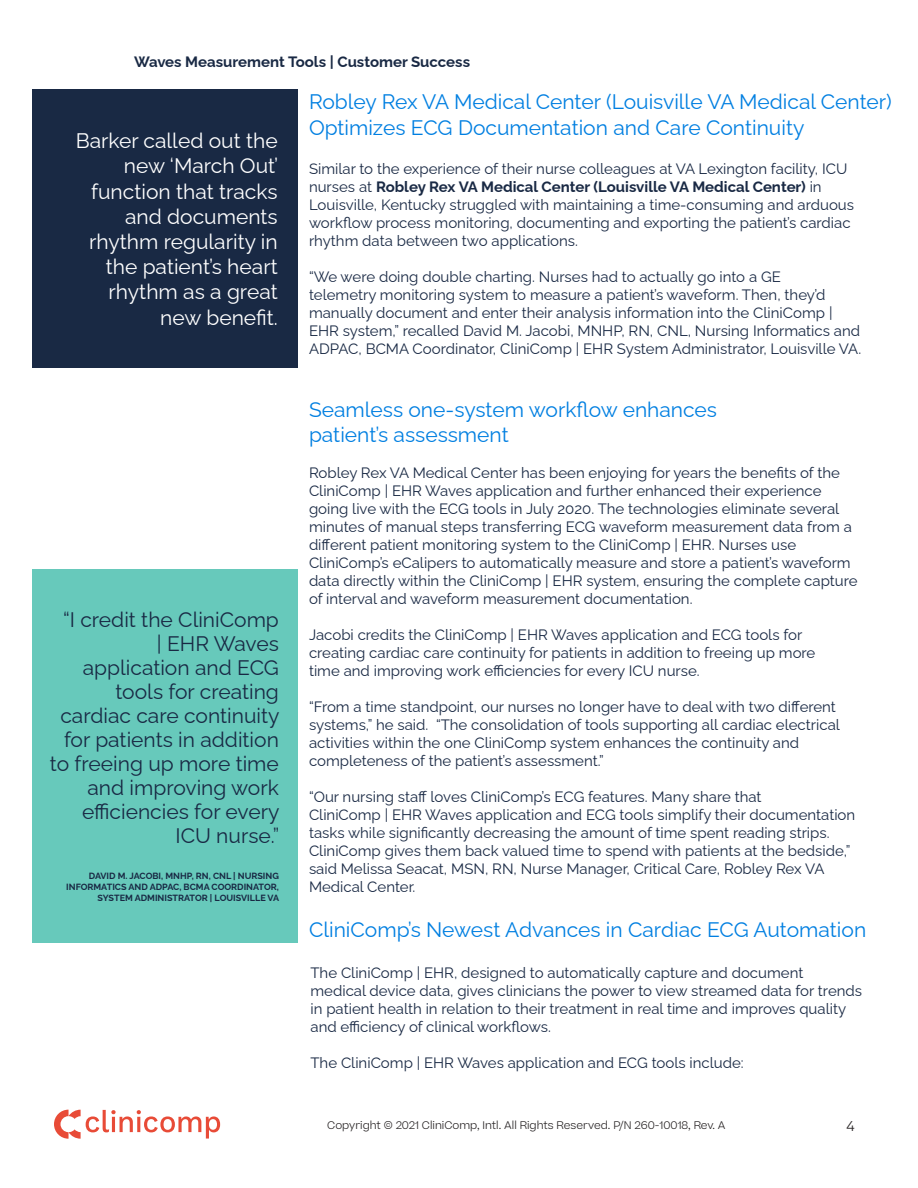
<style>
.page{position:relative;width:918px;height:1188px;background:#fff}
.page>*{position:absolute;margin:0;border:0;box-sizing:border-box;transform-origin:0 0}
.t1{font:21px/25.2px "Raleway";color:#007fe1}
.t2{font:21px/24px "Raleway";color:#192944;text-align:right}
.t3{font:21px/25.2px "Raleway";color:#fff;text-align:right}
.t4{font:15px/18px "Raleway";color:#192944}
.t5{font:700 15px "Raleway";color:#192944}
.t6{font:300 13.5px "Beatrice";color:#231f20}
.t7{font:300 10.5px "Beatrice";color:#231f20}
.t8{font:700 9px/10.8px "Raleway";color:#192944;text-align:right}
.s1{font-weight:700}
</style>
<div class="page">
<svg style="left:54px;top:1110px;width:166px;height:29px"></svg>
<div style="left:32px;top:90px;width:266px;height:278px;background:#192944"></div>
<div style="left:32px;top:569px;width:266px;height:374px;background:#67c9bb"></div>
<p class="t5" style="left:134px;top:49px;width:338px">Waves Measurement Tools | Customer Success</p>
<p class="t3" style="left:76px;top:126px;width:204px">Barker called out the new ‘March Out’</p>
<p class="t3" style="left:89px;top:176px;width:190px">function that tracks and documents rhythm regularity in the patient’s heart rhythm as a great</p>
<p class="t3" style="left:160px;top:302px;width:119px">new benefit.</p>
<p class="t2" style="left:63px;top:605px;width:217px">“I credit the CliniComp</p>
<p class="t2" style="left:157px;top:629px;width:124px">| EHR Waves</p>
<p class="t2" style="left:83px;top:653px;width:198px">application and ECG tools for creating</p>
<p class="t2" style="left:50px;top:701px;width:231px">cardiac care continuity for patients in addition to freeing up more time and improving work</p>
<p class="t2" style="left:82px;top:797px;width:199px">efficiencies for every<br>ICU nurse.”</p>
<p class="t8" style="left:89px;top:869px;width:192px">DAVID M. JACOBI, MNHP, RN, CNL | NURSING</p>
<p class="t8" style="left:66px;top:880px;width:214px">INFORMATICS AND ADPAC, BCMA COORDINATOR,<br>SYSTEM ADMINISTRATOR | LOUISVILLE VA</p>
<p class="t1" style="left:309px;top:87px;width:584px">Robley Rex VA Medical Center (Louisville VA Medical Center)<br>Optimizes ECG Documentation and Care Continuity</p>
<p class="t4" style="left:309px;top:158px;width:547px">Similar to the experience of their nurse colleagues at VA Lexington facility, ICU nurses at <span class="s1">Robley Rex VA Medical Center (Louisville VA Medical Center)</span> in Louisville, Kentucky struggled with maintaining a time-consuming and arduous workflow process monitoring, documenting and exporting the patient’s cardiac rhythm data between two applications.</p>
<p class="t4" style="left:309px;top:266px;width:473px">“We were doing double charting. Nurses had to actually go into a GE</p>
<p class="t4" style="left:309px;top:284px;width:554px">telemetry monitoring system to measure a patient’s waveform. Then, they’d manually document and enter their analysis information into the CliniComp | EHR system,” recalled David M. Jacobi, MNHP, RN, CNL, Nursing Informatics and ADPAC, BCMA Coordinator, CliniComp | EHR System Administrator, Louisville VA.</p>
<p class="t1" style="left:309px;top:394px;width:410px">Seamless one-system workflow enhances</p>
<p class="t1" style="left:309px;top:419px;width:201px">patient’s assessment</p>
<p class="t4" style="left:309px;top:462px;width:544px">Robley Rex VA Medical Center has been enjoying for years the benefits of the CliniComp | EHR Waves application and further enhanced their experience going live with the ECG tools in July 2020. The technologies eliminate several minutes of manual steps transferring ECG waveform measurement data from a</p>
<p class="t4" style="left:309px;top:534px;width:489px">different patient monitoring system to the CliniComp | EHR. Nurses use</p>
<p class="t4" style="left:309px;top:552px;width:550px">CliniComp’s eCalipers to automatically measure and store a patient’s waveform data directly within the CliniComp | EHR system, ensuring the complete capture of interval and waveform measurement documentation.</p>
<p class="t4" style="left:309px;top:624px;width:495px">Jacobi credits the CliniComp | EHR Waves application and ECG tools for</p>
<p class="t4" style="left:309px;top:642px;width:508px">creating cardiac care continuity for patients in addition to freeing up more</p>
<p class="t4" style="left:309px;top:660px;width:392px">time and improving work efficiencies for every ICU nurse.</p>
<p class="t4" style="left:309px;top:696px;width:532px">“From a time standpoint, our nurses no longer have to deal with two different systems,” he said. “The consolidation of tools supporting all cardiac electrical activities within the one CliniComp system enhances the continuity and</p>
<p class="t4" style="left:309px;top:750px;width:296px">completeness of the patient’s assessment.”</p>
<p class="t4" style="left:309px;top:786px;width:454px">“Our nursing staff loves CliniComp’s ECG features. Many share that</p>
<p class="t4" style="left:309px;top:804px;width:548px">CliniComp | EHR Waves application and ECG tools simplify their documentation tasks while significantly decreasing the amount of time spent reading strips.<br>CliniComp gives them back valued time to spend with patients at the bedside,” said Melissa Seacat, MSN, RN, Nurse Manager, Critical Care, Robley Rex VA Medical Center.</p>
<p class="t1" style="left:309px;top:915px;width:559px">CliniComp’s Newest Advances in Cardiac ECG Automation</p>
<p class="t4" style="left:310px;top:962px;width:494px">The CliniComp | EHR, designed to automatically capture and document</p>
<p class="t4" style="left:310px;top:980px;width:553px">medical device data, gives clinicians the power to view streamed data for trends in patient health in relation to their treatment in real time and improves quality and efficiency of clinical workflows.</p>
<p class="t4" style="left:310px;top:1052px;width:435px">The CliniComp | EHR Waves application and ECG tools include:</p>
<p class="t7" style="left:327px;top:1118px;width:400px">Copyright © 2021 CliniComp, Intl. All Rights Reserved. P/N 260-10018, Rev. A</p>
<p class="t6" style="left:846px;top:1117px;width:10px">4</p>
</div>
